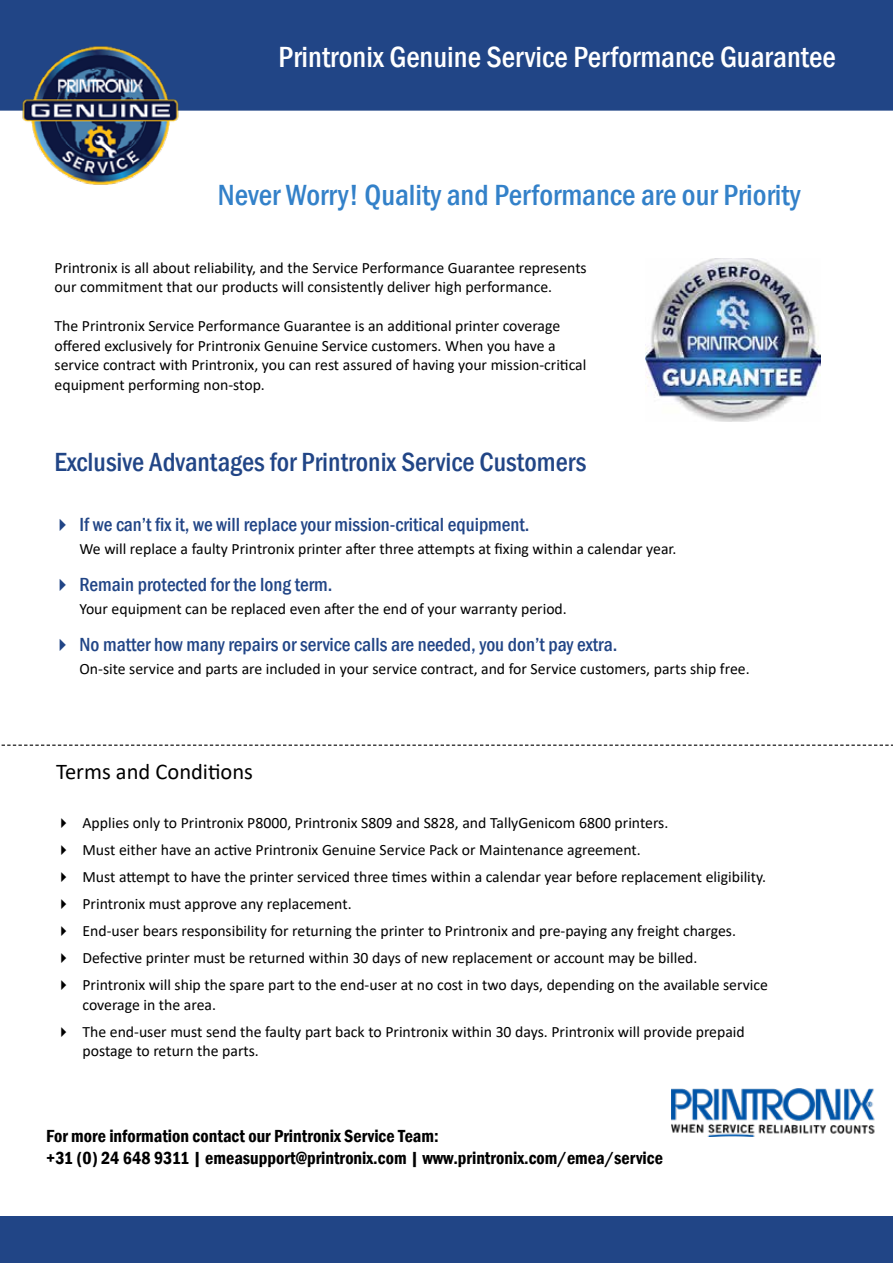
<style>
.page{position:relative;width:893px;height:1263px;background:#fff}
.page>*{position:absolute;margin:0;border:0;box-sizing:border-box;transform-origin:0 0}
.t1{font:500 condensed 30px "Franklin Gothic";color:#3381c9}
.t2{font:500 condensed 30px "Franklin Gothic";color:#fff}
.t3{font:500 condensed 27px "Franklin Gothic";color:#214586}
.t4{font:22.5px "Calibri";color:#000}
.t5{font:500 condensed 19.5px "Franklin Gothic";color:#214586}
.t6{font:600 condensed 18px/21.6px "Franklin Gothic";color:#000}
.t7{font:15.75px/27px "Calibri";color:#000}
</style>
<div class="page">
<svg style="left:1px;top:745px;width:892px;height:1px"></svg>
<img style="left:645px;top:258px;width:175px;height:164px">
<div style="left:0;top:0;width:893px;height:111px;background:#214586"></div>
<img style="left:20px;top:30px;width:162px;height:155px">
<div style="left:0;top:1216px;width:893px;height:46px;background:#214586"></div>
<img style="left:671px;top:1088px;width:204px;height:48px">
<h1 class="t2" style="left:279px;top:37px;width:559px">Printronix Genuine Service Performance Guarantee</h1>
<h1 class="t1" style="left:218px;top:175px;width:584px">Never Worry! Quality and Performance are our Priority</h1>
<p class="t7" style="left:55px;top:258px;width:534px;line-height:19.5px">Printronix is all about reliability, and the Service Performance Guarantee represents our commitment that our products will consistently deliver high performance.</p>
<p class="t7" style="left:55px;top:316px;width:533px;line-height:19.5px">The Printronix Service Performance Guarantee is an additional printer coverage offered exclusively for Printronix Genuine Service customers. When you have a service contract with Printronix, you can rest assured of having your mission-critical equipment performing non-stop.</p>
<h2 class="t3" style="left:55px;top:444px;width:533px">Exclusive Advantages for Printronix Service Customers</h2>
<p class="t5" style="left:80px;top:512px;width:451px">If we can’t fix it, we will replace your mission-critical equipment.</p>
<p class="t7" style="left:79px;top:535px;width:598px">We will replace a faulty Printronix printer after three attempts at fixing within a calendar year.</p>
<p class="t5" style="left:80px;top:572px;width:254px">Remain protected for the long term.</p>
<p class="t7" style="left:80px;top:595px;width:489px">Your equipment can be replaced even after the end of your warranty period.</p>
<p class="t5" style="left:80px;top:632px;width:539px">No matter how many repairs or service calls are needed, you don’t pay extra.</p>
<p class="t7" style="left:80px;top:655px;width:672px">On-site service and parts are included in your service contract, and for Service customers, parts ship free.</p>
<h3 class="t4" style="left:56px;top:756px;width:198px">Terms and Conditions</h3>
<p class="t7" style="left:82px;top:809px;width:687px">Applies only to Printronix P8000, Printronix S809 and S828, and TallyGenicom 6800 printers.<br>Must either have an active Printronix Genuine Service Pack or Maintenance agreement.<br>Must attempt to have the printer serviced three times within a calendar year before replacement eligibility.<br>Printronix must approve any replacement.<br>End-user bears responsibility for returning the printer to Printronix and pre-paying any freight charges.<br>Defective printer must be returned within 30 days of new replacement or account may be billed.<br>Printronix will ship the spare part to the end-user at no cost in two days, depending on the available service</p>
<p class="t7" style="left:82px;top:990px;width:664px">coverage in the area.<br>The end-user must send the faulty part back to Printronix within 30 days. Printronix will provide prepaid</p>
<p class="t7" style="left:82px;top:1037px;width:178px">postage to return the parts.</p>
<p class="t6" style="left:46px;top:1125px;width:618px">For more information contact our Printronix Service Team:<br>+31 (0) 24 648 9311 | emeasupport@printronix.com | www.printronix.com/emea/service</p>
</div>
